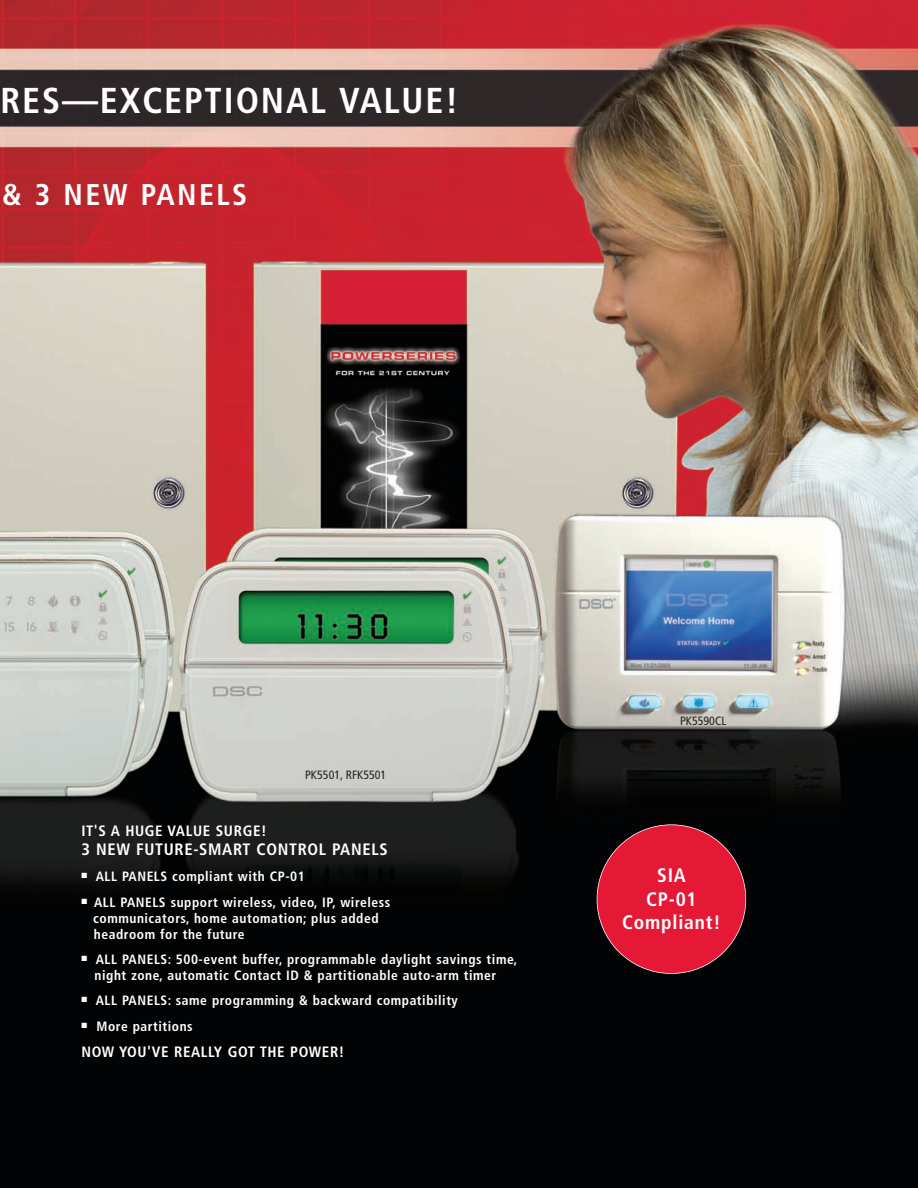
<style>
.page{position:relative;width:918px;height:1188px;background:#fff}
.page>*{position:absolute;margin:0;border:0;box-sizing:border-box;transform-origin:0 0}
.t1{font:700 condensed 36px "Frutiger";letter-spacing:.05em;color:#fff}
.t2{font:700 condensed 30px "Frutiger";letter-spacing:.08em;color:#fff}
.t3{font:700 condensed 19.5px/23.4px "Frutiger";letter-spacing:.04em;color:#fff;text-align:center}
.t4{font:700 condensed 16.5px "Frutiger";letter-spacing:.04em;color:#fff}
.t5{font:700 condensed 15px "Frutiger";letter-spacing:.04em;color:#fff}
.t6{font:700 condensed 13.5px/16.2px "Frutiger";letter-spacing:.04em;color:#fff}
.t7{font:condensed 12px "Frutiger";color:#231f20}
</style>
<div class="page">
<img style="left:0;top:0;width:918px;height:1188px">
<div style="left:597px;top:825px;width:149px;height:149px;background:#e51836;border-radius:50%"></div>
<h1 class="t1" style="left:0;top:86px;width:460px">RES—EXCEPTIONAL VALUE!</h1>
<h2 class="t2" style="left:2px;top:183px;width:246px">&amp; 3 NEW PANELS</h2>
<p class="t7" style="left:305px;top:770px;width:83px">PK5501, RFK5501</p>
<p class="t5" style="left:81px;top:824px;width:187px">IT'S A HUGE VALUE SURGE!</p>
<p class="t4" style="left:81px;top:842px;width:308px">3 NEW FUTURE-SMART CONTROL PANELS</p>
<p class="t6" style="left:81px;top:870px;width:225px">■ ALL PANELS compliant with CP-01</p>
<p class="t6" style="left:93px;top:895px;width:299px;text-indent:-12px">■ ALL PANELS support wireless, video, IP, wireless communicators, home automation; plus added headroom for the future</p>
<p class="t6" style="left:81px;top:952px;width:437px;text-align:center">■ ALL PANELS: 500-event buffer, programmable daylight savings time, night zone, automatic Contact ID &amp; partitionable auto-arm timer</p>
<p class="t6" style="left:81px;top:994px;width:378px">■ ALL PANELS: same programming &amp; backward compatibility</p>
<p class="t6" style="left:81px;top:1019px;width:113px">■ More partitions</p>
<p class="t5" style="left:81px;top:1046px;width:265px">NOW YOU'VE REALLY GOT THE POWER!</p>
<p class="t7" style="left:680px;top:716px;width:48px">PK5590CL</p>
<h3 class="t3" style="left:622px;top:865px;width:100px">SIA<br>CP-01<br>Compliant!</h3>
</div>
